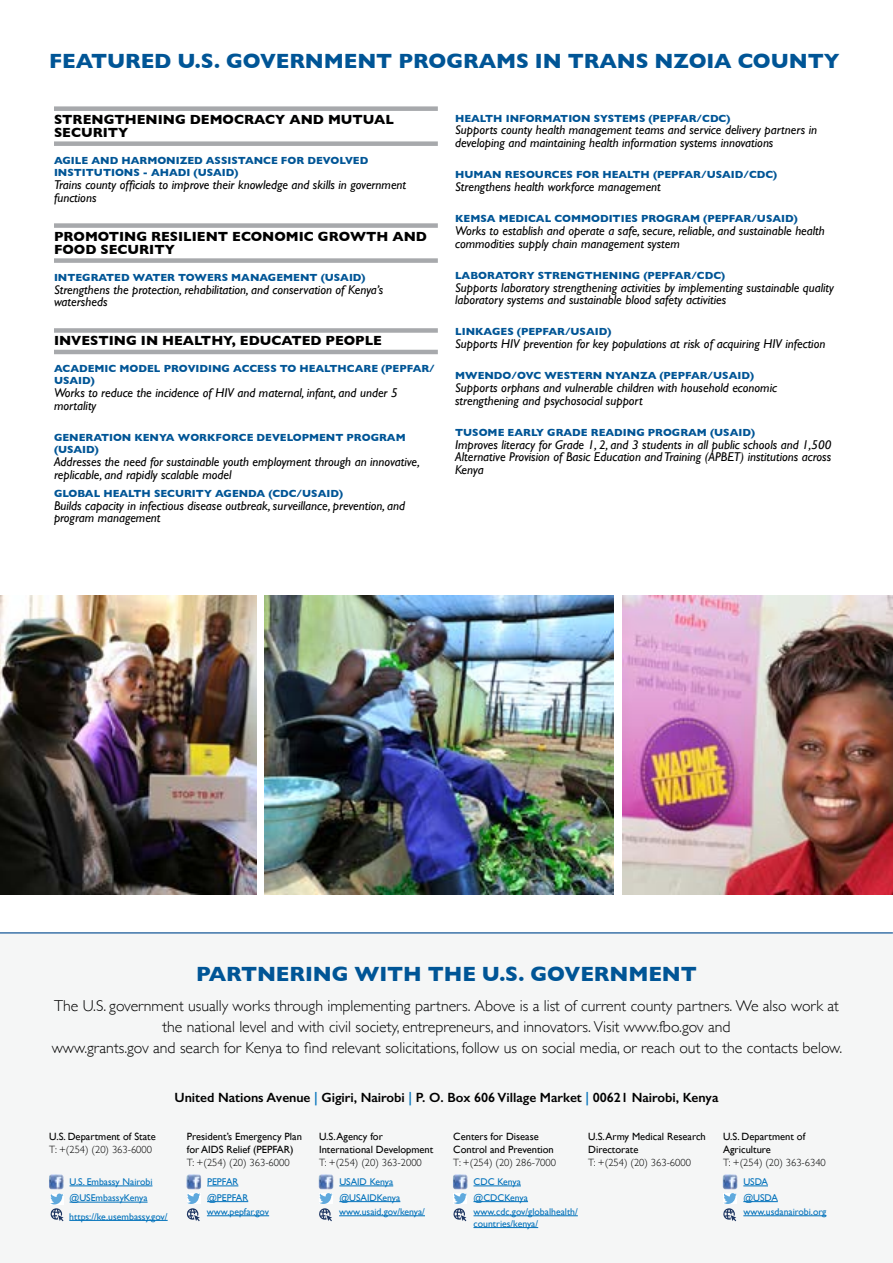
<style>
.page{position:relative;width:893px;height:1263px;background:#fff}
.page>*{position:absolute;margin:0;border:0;box-sizing:border-box;transform-origin:0 0}
.t1{font:700 21px "Gill Sans";letter-spacing:-.005em;color:#005596}
.t2{font:300 15.75px/21px "Gill Sans";color:#000;text-align:center}
.t3{font:700 13.5px/13.5px "Gill Sans";color:#000}
.t4{font:600 13.35px "Gill Sans";letter-spacing:-.005em;color:#000}
.t5{font:italic 12.75px/12.8px "Gill Sans";color:#000}
.t6{font:700 10.5px/12px "Gill Sans";color:#005596}
.t7{font:10.5px/12.6px "Gill Sans";color:#000}
.t8{font:300 10.5px "Gill Sans";color:#000}
.t9{font:9.75px/15.8px "Gill Sans";color:#0071bb}
.s1{color:#0071bb}
</style>
<div class="page">
<div style="left:0;top:932px;width:893px;height:331px;background:#f5f6f6"></div>
<hr style="left:0;top:932px;width:893px;height:1px;background:#004990">
<hr style="left:70px;top:1185px;width:82px;height:1px;background:#0071bb">
<hr style="left:339px;top:1185px;width:54px;height:1px;background:#0071bb">
<hr style="left:207px;top:1185px;width:31px;height:1px;background:#0071bb">
<hr style="left:339px;top:1201px;width:61px;height:1px;background:#0071bb">
<hr style="left:207px;top:1201px;width:41px;height:1px;background:#0071bb">
<hr style="left:70px;top:1202px;width:78px;height:1px;background:#0071bb">
<hr style="left:473px;top:1185px;width:48px;height:1px;background:#0071bb">
<hr style="left:473px;top:1201px;width:55px;height:1px;background:#0071bb">
<img style="left:453px;top:1174px;width:14px;height:15px">
<hr style="left:473px;top:1215px;width:105px;height:1px;background:#0071bb">
<hr style="left:473px;top:1227px;width:65px;height:1px;background:#0071bb">
<hr style="left:339px;top:1215px;width:86px;height:1px;background:#0071bb">
<hr style="left:207px;top:1215px;width:62px;height:1px;background:#0071bb">
<hr style="left:69px;top:1220px;width:99px;height:1px;background:#0071bb">
<img style="left:49px;top:1174px;width:15px;height:15px">
<img style="left:319px;top:1174px;width:14px;height:15px">
<img style="left:187px;top:1174px;width:14px;height:15px">
<svg style="left:453px;top:1193px;width:14px;height:28px"></svg>
<svg style="left:319px;top:1193px;width:14px;height:28px"></svg>
<svg style="left:187px;top:1193px;width:13px;height:28px"></svg>
<svg style="left:50px;top:1193px;width:14px;height:28px"></svg>
<svg style="left:743px;top:1185px;width:25px;height:1px"></svg>
<hr style="left:743px;top:1201px;width:35px;height:1px;background:#0071bb">
<hr style="left:743px;top:1215px;width:83px;height:1px;background:#0071bb">
<img style="left:723px;top:1174px;width:14px;height:15px">
<svg style="left:723px;top:1193px;width:14px;height:28px"></svg>
<img style="left:0;top:595px;width:256px;height:299px">
<img style="left:264px;top:595px;width:349px;height:299px">
<img style="left:623px;top:595px;width:270px;height:299px">
<div style="left:54px;top:106px;width:384px;height:5px;background:#a7a9ac"></div>
<div style="left:54px;top:141px;width:384px;height:5px;background:#a7a9ac"></div>
<div style="left:54px;top:223px;width:384px;height:5px;background:#a7a9ac"></div>
<div style="left:54px;top:258px;width:384px;height:5px;background:#a7a9ac"></div>
<div style="left:54px;top:328px;width:384px;height:5px;background:#a7a9ac"></div>
<hr style="left:54px;top:350px;width:384px;height:4px;background:#a7a9ac">
<h1 class="t1" style="left:49px;top:45px;width:792px">FEATURED U.S. GOVERNMENT PROGRAMS IN TRANS NZOIA COUNTY</h1>
<p class="t3" style="left:54px;top:112px;width:341px">STRENGTHENING DEMOCRACY AND MUTUAL<br>SECURITY</p>
<p class="t6" style="left:54px;top:154px;width:316px">AGILE AND HARMONIZED ASSISTANCE FOR DEVOLVED<br>INSTITUTIONS - AHADI (USAID)</p>
<p class="t5" style="left:54px;top:178px;width:354px">Trains county officials to improve their knowledge and skills in government functions</p>
<p class="t3" style="left:54px;top:229px;width:375px">PROMOTING RESILIENT ECONOMIC GROWTH AND<br>FOOD SECURITY</p>
<p class="t6" style="left:54px;top:271px;width:313px">INTEGRATED WATER TOWERS MANAGEMENT (USAID)</p>
<p class="t5" style="left:54px;top:283px;width:331px">Strengthens the protection, rehabilitation, and conservation of Kenya’s watersheds</p>
<p class="t3" style="left:54px;top:334px;width:329px">INVESTING IN HEALTHY, EDUCATED PEOPLE</p>
<p class="t6" style="left:54px;top:363px;width:382px">ACADEMIC MODEL PROVIDING ACCESS TO HEALTHCARE (PEPFAR/<br>USAID)</p>
<p class="t5" style="left:54px;top:386px;width:345px">Works to reduce the incidence of HIV and maternal, infant, and under 5 mortality</p>
<p class="t6" style="left:54px;top:431px;width:353px">GENERATION KENYA WORKFORCE DEVELOPMENT PROGRAM (USAID)</p>
<p class="t5" style="left:54px;top:455px;width:368px">Addresses the need for sustainable youth employment through an innovative, replicable, and rapidly scalable model</p>
<p class="t6" style="left:54px;top:487px;width:291px">GLOBAL HEALTH SECURITY AGENDA (CDC/USAID)</p>
<p class="t5" style="left:54px;top:499px;width:353px">Builds capacity in infectious disease outbreak, surveillance, prevention, and program management</p>
<p class="t6" style="left:455px;top:112px;width:277px">HEALTH INFORMATION SYSTEMS (PEPFAR/CDC)</p>
<p class="t5" style="left:455px;top:124px;width:363px">Supports county health management teams and service delivery partners in developing and maintaining health information systems innovations</p>
<p class="t6" style="left:455px;top:168px;width:324px">HUMAN RESOURCES FOR HEALTH (PEPFAR/USAID/CDC)</p>
<p class="t5" style="left:455px;top:180px;width:207px">Strengthens health workforce management</p>
<p class="t6" style="left:455px;top:212px;width:344px">KEMSA MEDICAL COMMODITIES PROGRAM (PEPFAR/USAID)</p>
<p class="t5" style="left:455px;top:224px;width:371px">Works to establish and operate a safe, secure, reliable, and sustainable health commodities supply chain management system</p>
<p class="t6" style="left:455px;top:269px;width:272px">LABORATORY STRENGTHENING (PEPFAR/CDC)</p>
<p class="t5" style="left:455px;top:281px;width:380px">Supports laboratory strengthening activities by implementing sustainable quality laboratory systems and sustainable blood safety activities</p>
<p class="t6" style="left:455px;top:326px;width:158px">LINKAGES (PEPFAR/USAID)</p>
<p class="t5" style="left:455px;top:337px;width:372px">Supports HIV prevention for key populations at risk of acquiring HIV infection</p>
<p class="t6" style="left:455px;top:369px;width:300px">MWENDO/OVC WESTERN NYANZA (PEPFAR/USAID)</p>
<p class="t5" style="left:455px;top:381px;width:323px">Supports orphans and vulnerable children with household economic strengthening and psychosocial support</p>
<p class="t6" style="left:455px;top:426px;width:301px">TUSOME EARLY GRADE READING PROGRAM (USAID)</p>
<p class="t5" style="left:455px;top:438px;width:378px;text-align:justify">Improves literacy for Grade 1, 2, and 3 students in all public schools and 1,500<br>Alternative Provision of Basic Education and Training (APBET) institutions across Kenya</p>
<h1 class="t1" style="left:196px;top:957px;width:502px">PARTNERING WITH THE U.S. GOVERNMENT</h1>
<p class="t2" style="left:52px;top:994px;width:792px">The U.S. government usually works through implementing partners. Above is a list of current county partners. We also work at the national level and with civil society, entrepreneurs, and innovators. Visit www.fbo.gov and<br>www.grants.gov and search for Kenya to find relevant solicitations, follow us on social media, or reach out to the contacts below.</p>
<p class="t7" style="left:49px;top:1130px;width:108px">U.S. Department of State</p>
<p class="t8" style="left:49px;top:1141px;width:104px">T: +(254) (20) 363-6000</p>
<p class="t4" style="left:174px;top:1089px;width:545px">United Nations Avenue <span class="s1">|</span> Gigiri, Nairobi <span class="s1">|</span> P. O. Box 606 Village Market <span class="s1">|</span> 00621 Nairobi, Kenya</p>
<p class="t7" style="left:187px;top:1130px;width:117px">President’s Emergency Plan for AIDS Relief (PEPFAR)</p>
<p class="t8" style="left:187px;top:1154px;width:104px">T: +(254) (20) 363-6000</p>
<p class="t7" style="left:319px;top:1130px;width:116px">U.S. Agency for<br>International Development</p>
<p class="t8" style="left:319px;top:1154px;width:104px">T: +(254) (20) 363-2000</p>
<p class="t7" style="left:453px;top:1130px;width:102px">Centers for Disease<br>Control and Prevention</p>
<p class="t8" style="left:453px;top:1154px;width:104px">T: +(254) (20) 286-7000</p>
<p class="t7" style="left:588px;top:1130px;width:119px">U.S. Army Medical Research<br>Directorate</p>
<p class="t8" style="left:588px;top:1154px;width:104px">T: +(254) (20) 363-6000</p>
<p class="t7" style="left:723px;top:1130px;width:84px">U.S. Department of<br>Agriculture</p>
<p class="t8" style="left:723px;top:1154px;width:104px">T: +(254) (20) 363-6340</p>
<p class="t9" style="left:70px;top:1174px;width:84px">U.S. Embassy Nairobi</p>
<p class="t9" style="left:207px;top:1174px;width:33px">PEPFAR</p>
<p class="t9" style="left:339px;top:1174px;width:55px">USAID Kenya</p>
<p class="t9" style="left:70px;top:1190px;width:80px">@USEmbassyKenya</p>
<p class="t9" style="left:207px;top:1189px;width:43px">@PEPFAR</p>
<p class="t9" style="left:339px;top:1189px;width:63px">@USAIDKenya</p>
<p class="t9" style="left:69px;top:1208px;width:100px">https://ke.usembassy.gov/</p>
<p class="t9" style="left:207px;top:1204px;width:64px">www.pepfar.gov</p>
<p class="t9" style="left:339px;top:1204px;width:87px">www.usaid.gov/kenya/</p>
<p class="t9" style="left:473px;top:1174px;width:56px">CDC Kenya @CDCKenya</p>
<p class="t9" style="left:473px;top:1206px;width:106px;line-height:11.9px">www.cdc.gov/globalhealth/ countries/kenya/</p>
<p class="t9" style="left:743px;top:1174px;width:36px">USDA @USDA</p>
<p class="t9" style="left:743px;top:1204px;width:85px">www.usdanairobi.org</p>
</div>
